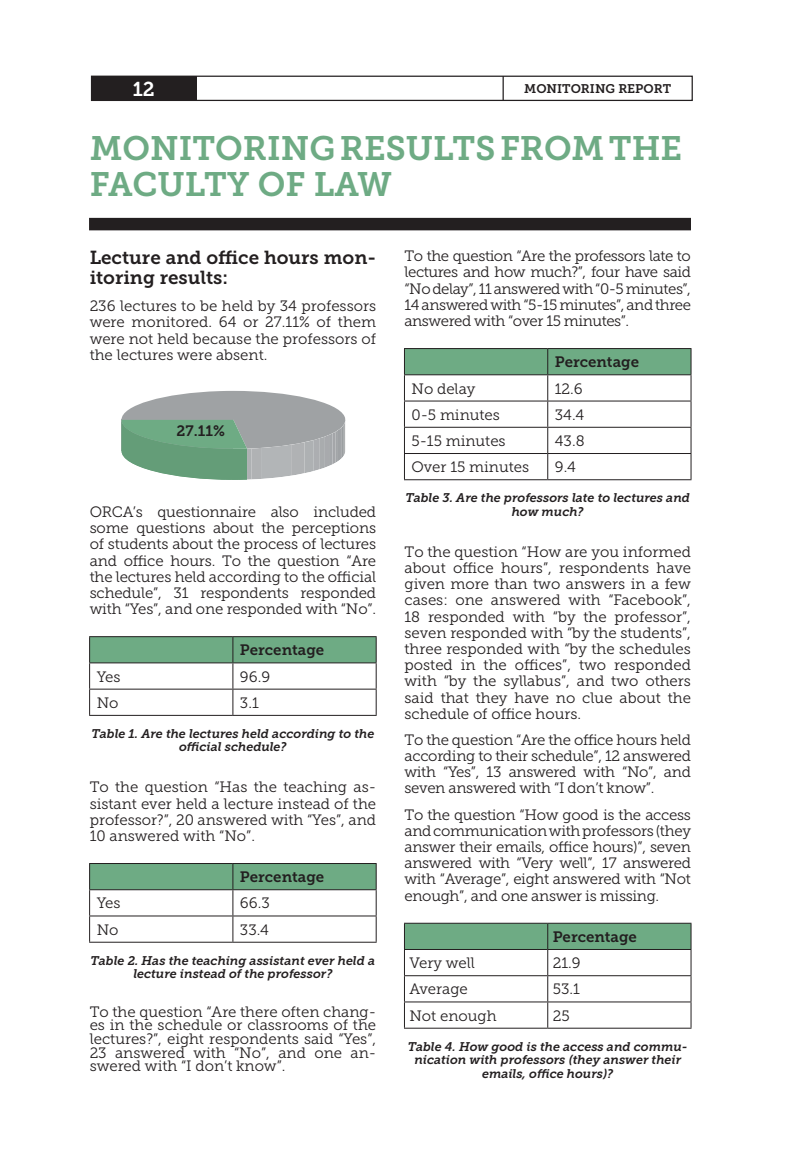
<style>
.page{position:relative;width:798px;height:1170px;background:#fff}
.page>*{position:absolute;margin:0;border:0;box-sizing:border-box;transform-origin:0 0}
.NENnenTITULL{font:33.75px/36.4px "Museo Slab 700";color:#6eab84}
.t1{font:20px "Museo Slab 700";color:#fff}
.Paragraph_Style_4{font:18.75px/20.2px "Museo Slab 700";color:#231f20}
.t2{font:15px/16.2px "Museo Slab 300";letter-spacing:-.005em;color:#231f20;text-align:justify}
.t3{font:15px "Museo Slab 700";color:#231f20}
.Italic{font:italic 12.5px/13.5px "Museo Slab 700";color:#231f20;text-align:center}
.t4{font:12.5px "Museo Slab 700";color:#231f20}
</style>
<div class="page">
<div style="left:91px;top:76px;width:105px;height:25px;background:#231f20"></div>
<div style="left:91px;top:76px;width:601px;height:25px;border:1px solid #231f20"></div>
<svg style="left:502px;top:76px;width:1px;height:24px"></svg>
<div style="left:89px;top:218px;width:601px;height:12px;background:#231f20"></div>
<svg style="left:89px;top:636px;width:287px;height:78px"></svg>
<hr style="left:89px;top:714px;width:144px;height:1px;background:#231f20">
<hr style="left:233px;top:714px;width:143px;height:1px;background:#231f20">
<svg style="left:89px;top:863px;width:287px;height:78px"></svg>
<hr style="left:89px;top:941px;width:144px;height:1px;background:#231f20">
<hr style="left:233px;top:941px;width:143px;height:1px;background:#231f20">
<svg style="left:404px;top:348px;width:287px;height:131px"></svg>
<hr style="left:404px;top:479px;width:143px;height:1px;background:#231f20">
<hr style="left:547px;top:479px;width:144px;height:1px;background:#231f20">
<hr style="left:404px;top:922px;width:143px;height:1px;background:#231f20">
<hr style="left:547px;top:922px;width:144px;height:1px;background:#231f20">
<svg style="left:404px;top:923px;width:287px;height:104px"></svg>
<hr style="left:404px;top:1027px;width:143px;height:1px;background:#231f20">
<hr style="left:547px;top:1027px;width:144px;height:1px;background:#231f20">
<svg style="left:121px;top:391px;width:225px;height:89px;background:#9cb2a6"></svg>
<h2 class="t1" style="left:133px;top:77px;width:23px">12</h2>
<p class="t4" style="left:524px;top:81px;width:148px">MONITORING REPORT</p>
<p class="NENnenTITULL" style="left:90px;top:130px;width:593px">MONITORING RESULTS FROM THE<br>FACULTY OF LAW</p>
<p class="Paragraph_Style_4" style="left:90px;top:247px;width:288px">Lecture and office hours mon&shy;itoring results:</p>
<p class="t2" style="left:90px;top:298px;width:288px">236 lectures to be held by 34 professors were monitored. 64 or 27.11% of them were not held because the professors of the lectures were absent.</p>
<p class="t3" style="left:176px;top:423px;width:50px">27.11%</p>
<p class="t2" style="left:90px;top:503px;width:288px">ORCA’s questionnaire also included some questions about the perceptions of students about the process of lectures and office hours. To the question “Are the lectures held according to the official schedule”, 31 respondents responded with “Yes”, and one responded with “No”.</p>
<p class="t3" style="left:240px;top:641px;width:86px">Percentage</p>
<p class="t2" style="left:97px;top:668px;width:25px">Yes</p>
<p class="t2" style="left:240px;top:668px;width:32px">96.9</p>
<p class="t2" style="left:97px;top:694px;width:23px">No</p>
<p class="t2" style="left:240px;top:694px;width:20px">3.1</p>
<p class="Italic" style="left:91px;top:726px;width:284px">Table 1. Are the lectures held according to the official schedule?</p>
<p class="t2" style="left:90px;top:779px;width:288px">To the question “Has the teaching as&shy;sistant ever held a lecture instead of the professor?”, 20 answered with “Yes”, and 10 answered with “No”.</p>
<p class="t3" style="left:240px;top:868px;width:86px">Percentage</p>
<p class="t2" style="left:97px;top:895px;width:25px">Yes</p>
<p class="t2" style="left:240px;top:895px;width:31px">66.3</p>
<p class="t2" style="left:97px;top:921px;width:23px">No</p>
<p class="t2" style="left:240px;top:921px;width:30px">33.4</p>
<p class="Italic" style="left:90px;top:953px;width:286px">Table 2. Has the teaching assistant ever held a lecture instead of the professor?</p>
<p class="t2" style="left:90px;top:1004px;width:288px;line-height:13.6px">To the question “Are there often chang&shy;es in the schedule or classrooms of the lectures?”, eight respondents said “Yes”, 23 answered with “No”, and one an&shy;swered with “I don’t know”.</p>
<p class="t2" style="left:404px;top:248px;width:288px">To the question “Are the professors late to lectures and how much?”, four have said “No delay”, 11 answered with “0-5 minutes”, 14 answered with “5-15 minutes”, and three answered with “over 15 minutes”.</p>
<p class="t3" style="left:554px;top:353px;width:86px">Percentage</p>
<p class="t2" style="left:411px;top:380px;width:65px">No delay</p>
<p class="t2" style="left:554px;top:380px;width:29px">12.6</p>
<p class="t2" style="left:411px;top:406px;width:90px">0-5 minutes</p>
<p class="t2" style="left:554px;top:406px;width:31px">34.4</p>
<p class="t2" style="left:411px;top:433px;width:96px">5-15 minutes</p>
<p class="t2" style="left:554px;top:433px;width:31px">43.8</p>
<p class="t2" style="left:411px;top:459px;width:119px">Over 15 minutes</p>
<p class="t2" style="left:554px;top:459px;width:22px">9.4</p>
<p class="Italic" style="left:405px;top:491px;width:286px">Table 3. Are the professors late to lectures and how much?</p>
<p class="t2" style="left:404px;top:543px;width:288px">To the question “How are you informed about office hours”, respondents have given more than two answers in a few cases: one answered with “Facebook”, 18 responded with “by the professor”, seven responded with “by the students”, three responded with “by the schedules posted in the offices”, two responded with “by the syllabus”, and two others said that they have no clue about the schedule of office hours.</p>
<p class="t2" style="left:404px;top:731px;width:288px">To the question “Are the office hours held according to their schedule”, 12 answered with “Yes”, 13 answered with “No”, and seven answered with “I don’t know”.</p>
<p class="t2" style="left:404px;top:806px;width:288px">To the question “How good is the access and communication with professors (they answer their emails, office hours)”, seven answered with “Very well”, 17 answered with “Average”, eight answered with “Not enough”, and one answer is missing.</p>
<p class="t3" style="left:552px;top:928px;width:86px">Percentage</p>
<p class="t2" style="left:409px;top:954px;width:67px">Very well</p>
<p class="t2" style="left:552px;top:954px;width:29px">21.9</p>
<p class="t2" style="left:409px;top:981px;width:60px">Average</p>
<p class="t2" style="left:552px;top:981px;width:29px">53.1</p>
<p class="t2" style="left:409px;top:1007px;width:89px">Not enough</p>
<p class="t2" style="left:552px;top:1007px;width:18px">25</p>
<p class="Italic" style="left:407px;top:1039px;width:281px">Table 4. How good is the access and commu&shy;nication with professors (they answer their emails, office hours)?</p>
</div>
